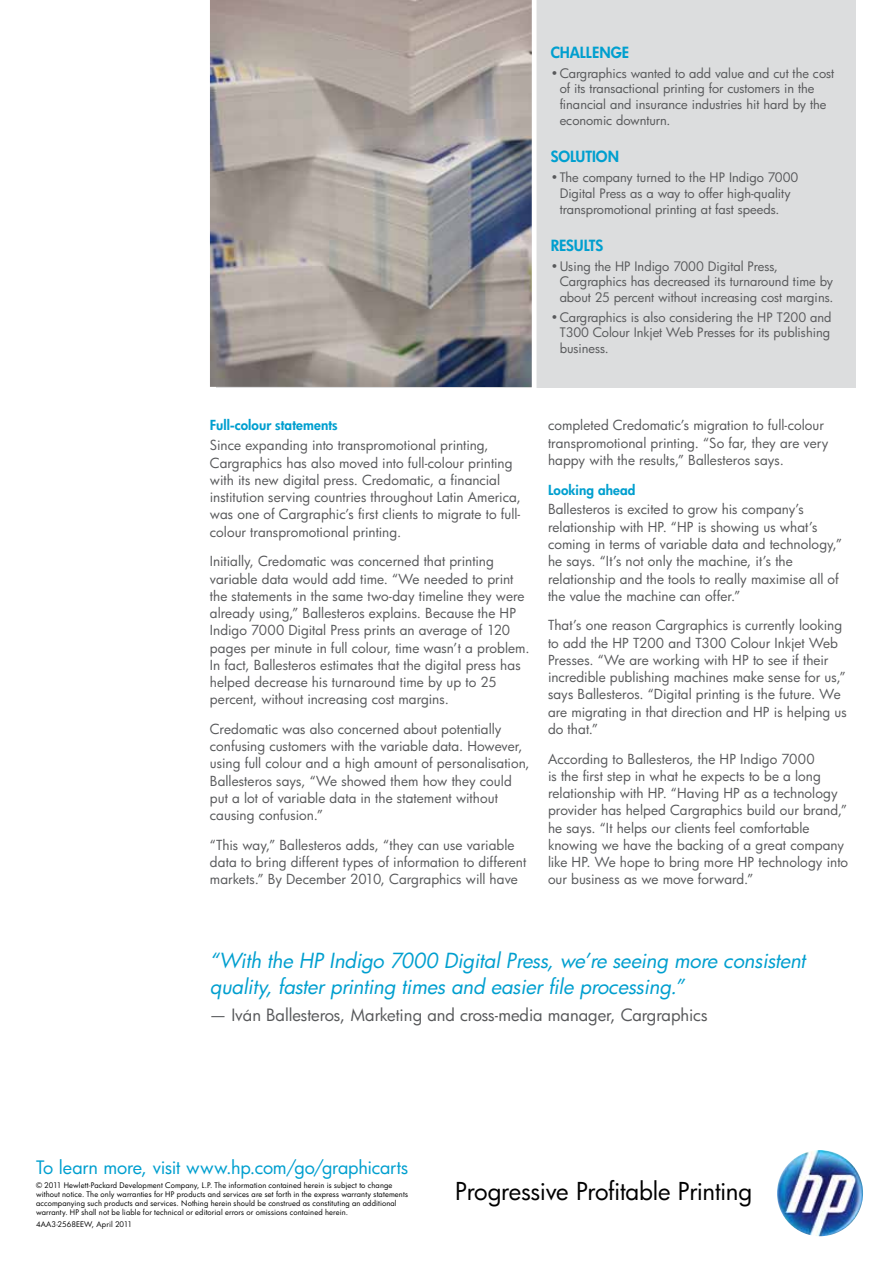
<style>
.page{position:relative;width:893px;height:1263px;background:#fff}
.page>*{position:absolute;margin:0;border:0;box-sizing:border-box;transform-origin:0 0}
.main-_body{font:24px "HP Futura";letter-spacing:-.02em;color:#000}
.PullQuote{font:italic 20.25px/25.5px "HP Futura";letter-spacing:-.005em;color:#009fcf}
.sub-headers{font:18px "HP Futura";letter-spacing:-.015em;color:#009fcf}
.PullQuote_Source{font:16.5px "HP Futura";color:#58595b}
.sub-headers-2{font:800 15px "HP Futura";color:#009fcf}
.main-_body-2{font:13.5px/17.2px "HP Futura";color:#58595b}
.main-_body-3{font:800 13.5px "HP Futura";letter-spacing:.01em;color:#009fcf}
.Challenge{font:12.75px/15.8px "HP Futura";color:#58595b}
.sub-headers-3{font:7.5px/9px "Futura";letter-spacing:.015em;color:#000}
</style>
<div class="page">
<div style="left:216px;top:0;width:640px;height:387px;background:#dcddde"></div>
<hr style="left:532px;top:0;width:4px;height:394px;background:#fff">
<img style="left:777px;top:1150px;width:86px;height:86px;border-radius:43px">
<img style="left:210px;top:0;width:322px;height:387px">
<p class="sub-headers-2" style="left:551px;top:42px;width:80px">CHALLENGE</p>
<p class="Challenge" style="left:560px;top:65px;width:276px;text-indent:-9px">• Cargraphics wanted to add value and cut the cost of its transactional printing for customers in the financial and insurance industries hit hard by the economic downturn.</p>
<p class="sub-headers-2" style="left:551px;top:147px;width:70px">SOLUTION</p>
<p class="Challenge" style="left:560px;top:169px;width:240px;text-indent:-9px">• The company turned to the HP Indigo 7000<br>Digital Press as a way to offer high-quality transpromotional printing at fast speeds.</p>
<p class="sub-headers-2" style="left:551px;top:235px;width:54px">RESULTS</p>
<p class="Challenge" style="left:560px;top:258px;width:275px;text-indent:-9px">• Using the HP Indigo 7000 Digital Press,<br>Cargraphics has decreased its turnaround time by about 25 percent without increasing cost margins.</p>
<p class="Challenge" style="left:560px;top:309px;width:273px;text-align:justify;text-indent:-9px">• Cargraphics is also considering the HP T200 and T300 Colour Inkjet Web Presses for its publishing business.</p>
<p class="main-_body-3" style="left:210px;top:416px;width:129px">Full-colour statements</p>
<p class="main-_body-2" style="left:210px;top:436px;width:312px">Since expanding into transpromotional printing, Cargraphics has also moved into full-colour printing with its new digital press. Credomatic, a financial institution serving countries throughout Latin America, was one of Cargraphic’s first clients to migrate to full&shy;colour transpromotional printing.</p>
<p class="main-_body-2" style="left:210px;top:552px;width:321px">Initially, Credomatic was concerned that printing variable data would add time. “We needed to print the statements in the same two-day timeline they were already using,” Ballesteros explains. Because the HP Indigo 7000 Digital Press prints an average of 120 pages per minute in full colour, time wasn’t a problem.<br>In fact, Ballesteros estimates that the digital press has helped decrease his turnaround time by up to 25 percent, without increasing cost margins.</p>
<p class="main-_body-2" style="left:210px;top:720px;width:321px">Credomatic was also concerned about potentially confusing customers with the variable data. However, using full colour and a high amount of personalisation, Ballesteros says, “We showed them how they could put a lot of variable data in the statement without causing confusion.”</p>
<p class="main-_body-2" style="left:210px;top:836px;width:318px">“This way,” Ballesteros adds, “they can use variable data to bring different types of information to different markets.” By December 2010, Cargraphics will have</p>
<p class="main-_body-2" style="left:548px;top:416px;width:282px">completed Credomatic’s migration to full-colour transpromotional printing. “So far, they are very happy with the results,” Ballesteros says.</p>
<p class="main-_body-3" style="left:548px;top:480px;width:89px">Looking ahead</p>
<p class="main-_body-2" style="left:548px;top:501px;width:295px">Ballesteros is excited to grow his company’s relationship with HP. “HP is showing us what’s coming in terms of variable data and technology,” he says. “It’s not only the machine, it’s the relationship and the tools to really maximise all of the value the machine can offer.”</p>
<p class="main-_body-2" style="left:548px;top:616px;width:300px">That’s one reason Cargraphics is currently looking to add the HP T200 and T300 Colour Inkjet Web Presses. “We are working with HP to see if their incredible publishing machines make sense for us,” says Ballesteros. “Digital printing is the future. We are migrating in that direction and HP is helping us do that.”</p>
<p class="main-_body-2" style="left:548px;top:750px;width:302px">According to Ballesteros, the HP Indigo 7000<br>is the first step in what he expects to be a long relationship with HP. “Having HP as a technology provider has helped Cargraphics build our brand,” he says. “It helps our clients feel comfortable knowing we have the backing of a great company like HP. We hope to bring more HP technology into our business as we move forward.”</p>
<p class="PullQuote" style="left:210px;top:948px;width:597px">“With the HP Indigo 7000 Digital Press, we’re seeing more consistent quality, faster printing times and easier file processing.”</p>
<p class="PullQuote_Source" style="left:210px;top:1004px;width:499px">— Iván Ballesteros, Marketing and cross-media manager, Cargraphics</p>
<p class="sub-headers" style="left:36px;top:1155px;width:374px">To learn more, visit www.hp.com/go/graphicarts</p>
<p class="sub-headers-3" style="left:36px;top:1181px;width:374px">© 2011 Hewlett-Packard Development Company, L.P. The information contained herein is subject to change without notice. The only warranties for HP products and services are set forth in the express warranty statements accompanying such products and services. Nothing herein should be construed as constituting an additional warranty. HP shall not be liable for technical or editorial errors or omissions contained herein.</p>
<p class="sub-headers-3" style="left:36px;top:1219px;width:98px">4AA3-2568EEW, April 2011</p>
<p class="main-_body" style="left:455px;top:1175px;width:299px">Progressive Profitable Printing</p>
</div>
